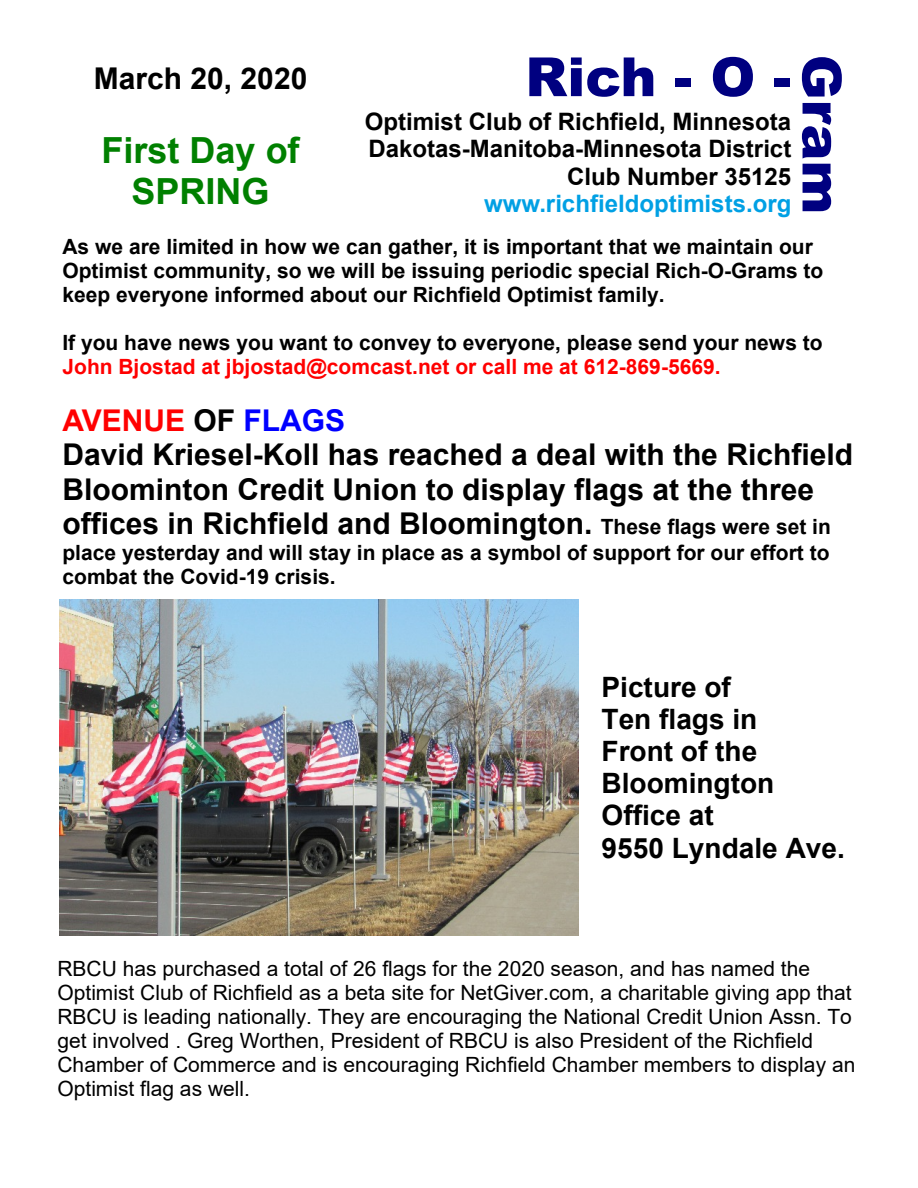
<style>
.page{position:relative;width:918px;height:1188px;background:#fff}
.page>*{position:absolute;margin:0;border:0;box-sizing:border-box;transform-origin:0 0}
.t1{font:900 54px "Arial";color:#000080}
.t2{font:700 36px/41.2px "Arial";color:#008000;text-align:center}
.t3{font:700 30px/34.3px "Arial";color:#000}
.t4{font:700 28.05px/32.1px "Arial";color:#000}
.t5{font:700 24px/27.5px "Arial";color:#000;text-align:right}
.t6{font:700 24px "Arial";color:#00a0e4}
.t7{font:21px/24.2px "Arial";color:#000}
.t8{font:700 21px/24.2px "Arial";color:#000}
.t9{font:700 21px "Arial";color:#f00}
.s1{color:#f00}
.s2{color:#00f}
.s3{font-size:21px}
</style>
<div class="page">
<img style="left:59px;top:600px;width:519px;height:335px">
<h1 class="t1" style="left:525px;top:57px;width:268px">Rich - O -</h1>
<p class="t5" style="left:365px;top:110px;width:428px">Optimist Club of Richfield, Minnesota<br>Dakotas-Manitoba-Minnesota District<br>Club Number 35125</p>
<p class="t6" style="left:484px;top:195px;width:309px">www.richfieldoptimists.org</p>
<h1 class="t1" style="left:841px;top:55px;width:161px;rotate:90deg">Gram</h1>
<h3 class="t3" style="left:94px;top:64px;width:215px">March 20, 2020</h3>
<h2 class="t2" style="left:102px;top:133px;width:200px">First Day of<br>SPRING</h2>
<p class="t8" style="left:62px;top:237px;width:763px">As we are limited in how we can gather, it is important that we maintain our<br>Optimist community, so we will be issuing periodic special Rich-O-Grams to keep everyone informed about our Richfield Optimist family.</p>
<p class="t8" style="left:62px;top:333px;width:762px">If you have news you want to convey to everyone, please send your news to</p>
<p class="t9" style="left:62px;top:359px;width:660px">John Bjostad at jbjostad@comcast.net or call me at 612-869-5669.</p>
<h3 class="t3" style="left:62px;top:406px;width:792px"><span class="s1">AVENUE</span> OF <span class="s2">FLAGS<br></span>David Kriesel-Koll has reached a deal with the Richfield Bloominton Credit Union to display flags at the three offices in Richfield and Bloomington. <span class="s3">These flags were set in</span></h3>
<p class="t8" style="left:62px;top:543px;width:769px">place yesterday and will stay in place as a symbol of support for our effort to combat the Covid-19 crisis.</p>
<h3 class="t4" style="left:602px;top:674px;width:245px">Picture of<br>Ten flags in<br>Front of the<br>Bloomington<br>Office at<br>9550 Lyndale Ave.</h3>
<p class="t7" style="left:57px;top:958px;width:799px">RBCU has purchased a total of 26 flags for the 2020 season, and has named the Optimist Club of Richfield as a beta site for NetGiver.com, a charitable giving app that RBCU is leading nationally. They are encouraging the National Credit Union Assn. To get involved . Greg Worthen, President of RBCU is also President of the Richfield Chamber of Commerce and is encouraging Richfield Chamber members to display an Optimist flag as well.</p>
</div>
